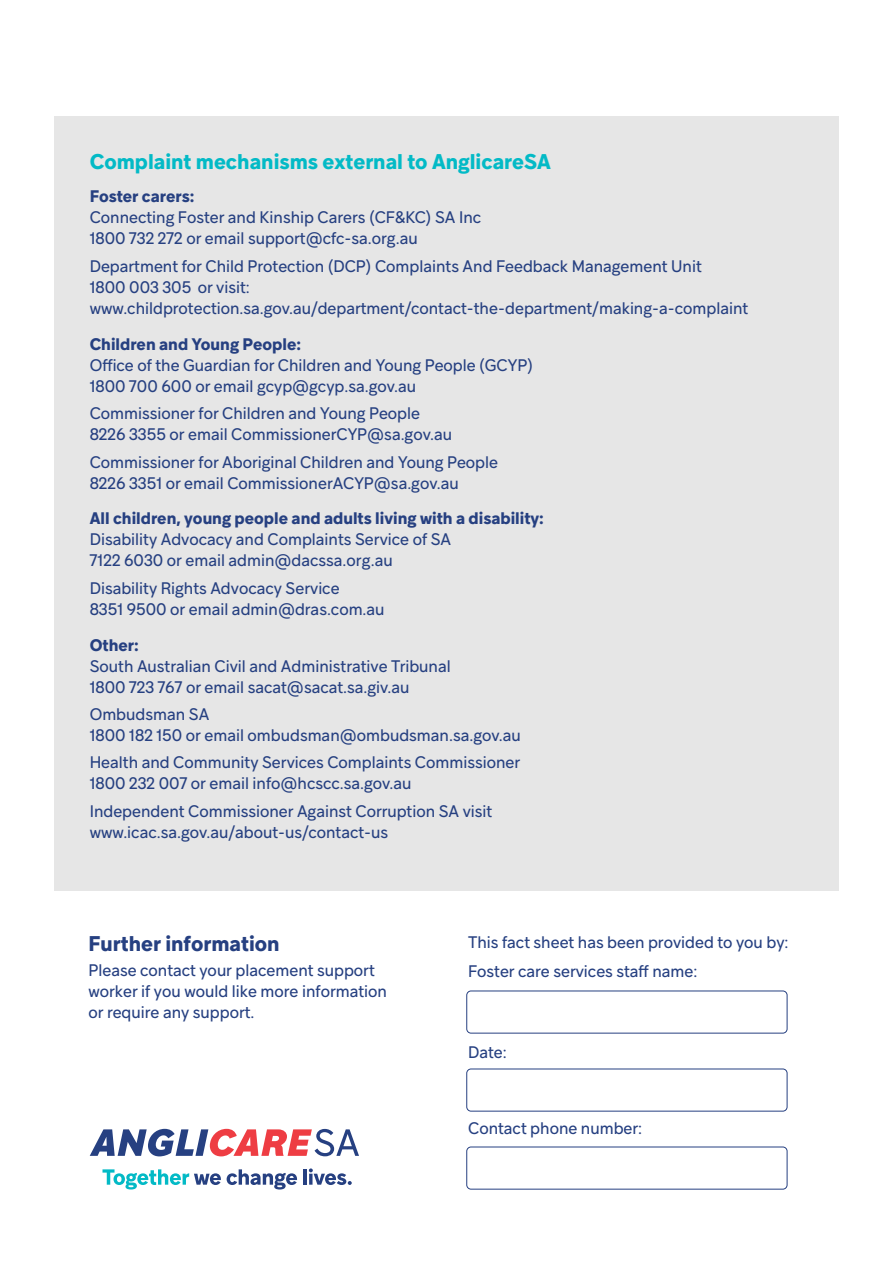
<style>
.page{position:relative;width:893px;height:1263px;background:#fff}
.page>*{position:absolute;margin:0;border:0;box-sizing:border-box;transform-origin:0 0}
.t1{font:700 21px "Guillon";color:#03bac6}
.t2{font:700 21px "Guillon";color:#264081}
.t3{font:16.5px/21px "Guillon";color:#264081}
.t4{font:700 16.5px "Guillon";color:#264081}
</style>
<div class="page">
<div style="left:54px;top:116px;width:785px;height:775px;background:#e6e6e6"></div>
<div style="left:466px;top:990px;width:321px;height:43px;border:1px solid #264081;border-radius:4px"></div>
<div style="left:466px;top:1068px;width:321px;height:43px;border:1px solid #264081;border-radius:4px"></div>
<div style="left:466px;top:1146px;width:321px;height:43px;border:1px solid #264081;border-radius:4px"></div>
<svg style="left:102px;top:1169px;width:119px;height:20px"></svg>
<svg style="left:227px;top:1169px;width:70px;height:20px"></svg>
<hr style="left:303px;top:1169px;width:4px;height:16px;background:#264081">
<svg style="left:309px;top:1168px;width:43px;height:17px"></svg>
<svg style="left:90px;top:1129px;width:269px;height:27px"></svg>
<p class="t1" style="left:90px;top:148px;width:463px">Complaint mechanisms external to AnglicareSA</p>
<p class="t4" style="left:90px;top:186px;width:106px">Foster carers:</p>
<p class="t3" style="left:90px;top:207px;width:393px">Connecting Foster and Kinship Carers (CF&amp;KC) SA Inc<br>1800 732 272 or email support@cfc-sa.org.au</p>
<p class="t3" style="left:90px;top:255px;width:660px">Department for Child Protection (DCP) Complaints And Feedback Management Unit<br>1800 003 305 or visit: www.childprotection.sa.gov.au/department/contact-the-department/making-a-complaint</p>
<p class="t4" style="left:90px;top:333px;width:213px">Children and Young People:</p>
<p class="t3" style="left:90px;top:354px;width:445px">Office of the Guardian for Children and Young People (GCYP)<br>1800 700 600 or email gcyp@gcyp.sa.gov.au</p>
<p class="t3" style="left:90px;top:402px;width:364px">Commissioner for Children and Young People<br>8226 3355 or email CommissionerCYP@sa.gov.au</p>
<p class="t3" style="left:90px;top:451px;width:410px">Commissioner for Aboriginal Children and Young People<br>8226 3351 or email CommissionerACYP@sa.gov.au</p>
<p class="t4" style="left:90px;top:508px;width:456px">All children, young people and adults living with a disability:</p>
<p class="t3" style="left:90px;top:529px;width:363px">Disability Advocacy and Complaints Service of SA<br>7122 6030 or email admin@dacssa.org.au</p>
<p class="t3" style="left:90px;top:577px;width:296px">Disability Rights Advocacy Service<br>8351 9500 or email admin@dras.com.au</p>
<p class="t4" style="left:90px;top:634px;width:51px">Other:</p>
<p class="t3" style="left:90px;top:655px;width:363px">South Australian Civil and Administrative Tribunal<br>1800 723 767 or email sacat@sacat.sa.giv.au</p>
<p class="t3" style="left:90px;top:703px;width:433px">Ombudsman SA<br>1800 182 150 or email ombudsman@ombudsman.sa.gov.au</p>
<p class="t3" style="left:90px;top:752px;width:432px">Health and Community Services Complaints Commissioner<br>1800 232 007 or email info@hcscc.sa.gov.au</p>
<p class="t3" style="left:90px;top:800px;width:404px">Independent Commissioner Against Corruption SA visit www.icac.sa.gov.au/about-us/contact-us</p>
<p class="t2" style="left:88px;top:930px;width:193px">Further information</p>
<p class="t3" style="left:88px;top:960px;width:300px">Please contact your placement support worker if you would like more information or require any support.</p>
<p class="t3" style="left:468px;top:931px;width:322px">This fact sheet has been provided to you by:</p>
<p class="t3" style="left:468px;top:961px;width:231px">Foster care services staff name:</p>
<p class="t3" style="left:468px;top:1041px;width:40px">Date:</p>
<p class="t3" style="left:468px;top:1117px;width:176px">Contact phone number:</p>
</div>
